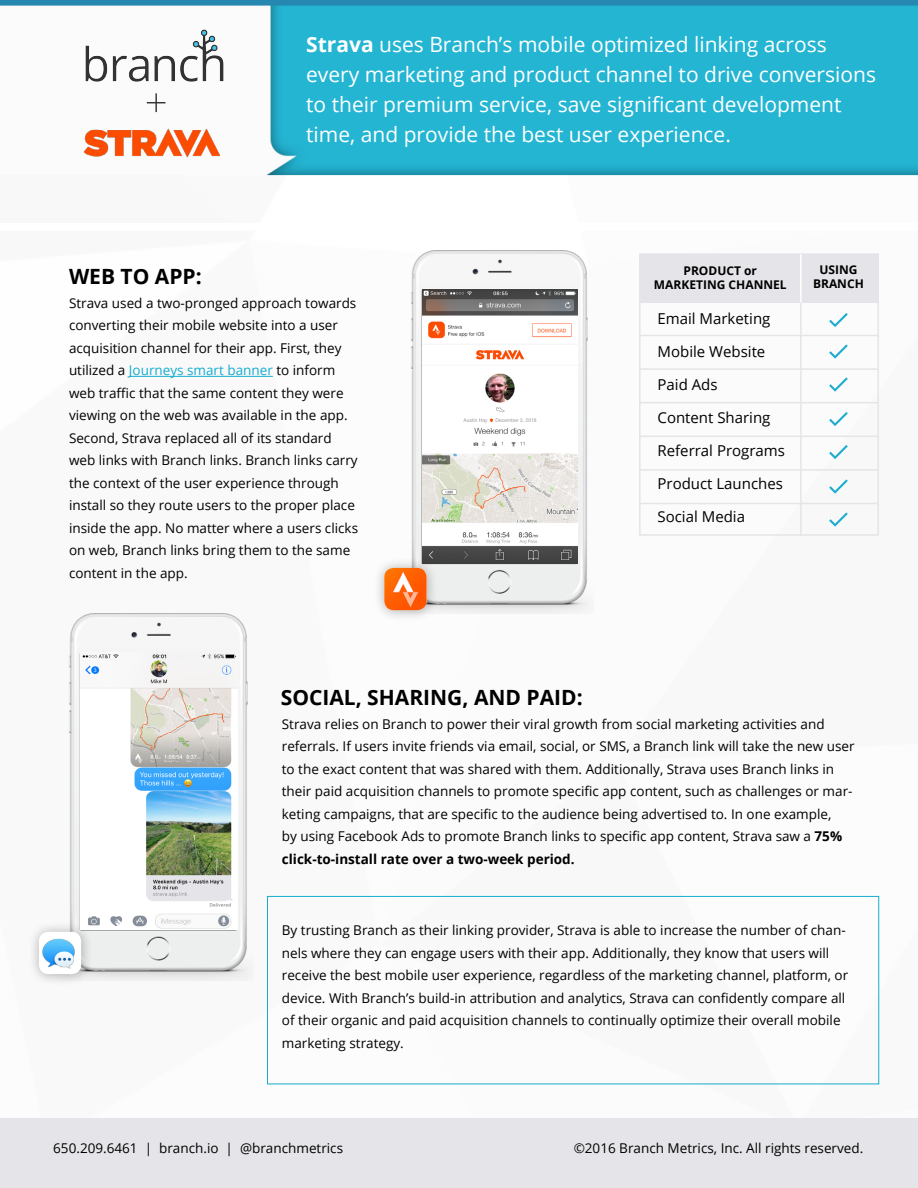
<style>
.page{position:relative;width:918px;height:1188px;background:#fff}
.page>*{position:absolute;margin:0;border:0;box-sizing:border-box;transform-origin:0 0}
.t1{font:21px/30px "Open Sans";color:#fff}
.t2{font:700 21px "Open Sans";color:#000}
.t3{font:15px "Open Sans";color:#000}
.t4{font:13.5px/22.5px "Open Sans";color:#000}
.t5{font:700 12px/14.4px "Open Sans";color:#000;text-align:center}
.s1{font-weight:700}
.s2{color:#16adce}
</style>
<div class="page">
<img style="left:0;top:0;width:918px;height:1085px">
<img style="left:85px;top:29px;width:140px;height:54px">
<svg style="left:148px;top:94px;width:17px;height:17px"></svg>
<img style="left:78px;top:119px;width:149px;height:48px">
<div style="left:0;top:1118px;width:918px;height:70px;background:#e5e5e9"></div>
<div style="left:267px;top:896px;width:612px;height:188px;border:1px solid #16adce"></div>
<img style="left:58px;top:613px;width:197px;height:368px">
<div style="left:27px;top:920px;width:66px;height:66px;background:#000;opacity:.31"></div>
<div style="left:39px;top:932px;width:42px;height:42px;background:#fff;border-radius:9px"></div>
<img style="left:80px;top:653px;width:157px;height:277px">
<hr style="left:129px;top:376px;width:144px;height:1px;background:#16adce">
<img style="left:401px;top:250px;width:194px;height:363px">
<img style="left:422px;top:290px;width:155px;height:273px">
<div style="left:373px;top:557px;width:65px;height:65px;background:#000;opacity:.31"></div>
<img style="left:384px;top:568px;width:43px;height:42px">
<img style="left:40px;top:935px;width:35px;height:36px">
<div style="left:639px;top:253px;width:240px;height:283px;border:2px solid #e5e5e9"></div>
<div style="left:640px;top:254px;width:238px;height:49px;background:#e5e5e9"></div>
<hr style="left:800px;top:253px;width:2px;height:283px;background:#e5e5e9">
<hr style="left:800px;top:254px;width:2px;height:49px;background:#fff">
<hr style="left:640px;top:335px;width:238px;height:1px;background:#e5e5e9">
<hr style="left:640px;top:368px;width:238px;height:2px;background:#e5e5e9">
<hr style="left:640px;top:402px;width:238px;height:1px;background:#e5e5e9">
<hr style="left:640px;top:436px;width:238px;height:1px;background:#e5e5e9">
<hr style="left:640px;top:469px;width:238px;height:2px;background:#e5e5e9">
<hr style="left:640px;top:503px;width:238px;height:1px;background:#e5e5e9">
<svg style="left:829px;top:313px;width:19px;height:14px"></svg>
<svg style="left:829px;top:344px;width:19px;height:15px"></svg>
<svg style="left:829px;top:377px;width:19px;height:15px"></svg>
<svg style="left:829px;top:412px;width:19px;height:14px"></svg>
<svg style="left:829px;top:445px;width:19px;height:14px"></svg>
<svg style="left:829px;top:479px;width:19px;height:15px"></svg>
<svg style="left:829px;top:512px;width:19px;height:15px"></svg>
<h1 class="t2" style="left:69px;top:261px;width:134px">WEB TO APP:</h1>
<h1 class="t1" style="left:306px;top:29px;width:571px"><span class="s1">Strava</span> uses Branch’s mobile optimized linking across every marketing and product channel to drive conversions to their premium service, save significant development time, and provide the best user experience.</h1>
<p class="t5" style="left:654px;top:263px;width:134px">PRODUCT or<br>MARKETING CHANNEL</p>
<p class="t5" style="left:813px;top:262px;width:52px">USING<br>BRANCH</p>
<p class="t4" style="left:69px;top:291px;width:291px">Strava used a two-pronged approach towards converting their mobile website into a user acquisition channel for their app. First, they utilized a <span class="s2">Journeys smart banner</span> to inform web traffic that the same content they were viewing on the web was available in the app.<br>Second, Strava replaced all of its standard web links with Branch links. Branch links carry the context of the user experience through install so they route users to the proper place inside the app. No matter where a users clicks on web, Branch links bring them to the same content in the app.</p>
<h1 class="t2" style="left:281px;top:683px;width:304px">SOCIAL, SHARING, AND PAID:</h1>
<p class="t3" style="left:658px;top:309px;width:114px">Email Marketing</p>
<p class="t3" style="left:658px;top:342px;width:109px">Mobile Website</p>
<p class="t3" style="left:658px;top:375px;width:62px">Paid Ads</p>
<p class="t3" style="left:658px;top:408px;width:114px">Content Sharing</p>
<p class="t3" style="left:658px;top:441px;width:129px">Referral Programs</p>
<p class="t3" style="left:658px;top:474px;width:127px">Product Launches</p>
<p class="t3" style="left:658px;top:507px;width:89px">Social Media</p>
<p class="t4" style="left:282px;top:712px;width:574px">Strava relies on Branch to power their viral growth from social marketing activities and referrals. If users invite friends via email, social, or SMS, a Branch link will take the new user to the exact content that was shared with them. Additionally, Strava uses Branch links in their paid acquisition channels to promote specific app content, such as challenges or mar&shy;keting campaigns, that are specific to the audience being advertised to. In one example,<br>by using Facebook Ads to promote Branch links to specific app content, Strava saw a <span class="s1">75% click-to-install rate over a two-week period.</span></p>
<p class="t4" style="left:282px;top:919px;width:568px">By trusting Branch as their linking provider, Strava is able to increase the number of chan&shy;nels where they can engage users with their app. Additionally, they know that users will receive the best mobile user experience, regardless of the marketing channel, platform, or device. With Branch’s build-in attribution and analytics, Strava can confidently compare all of their organic and paid acquisition channels to continually optimize their overall mobile marketing strategy.</p>
<p class="t4" style="left:53px;top:1136px;width:291px">650.209.6461 | branch.io | @branchmetrics</p>
<p class="t4" style="left:574px;top:1136px;width:291px">©2016 Branch Metrics, Inc. All rights reserved.</p>
</div>
